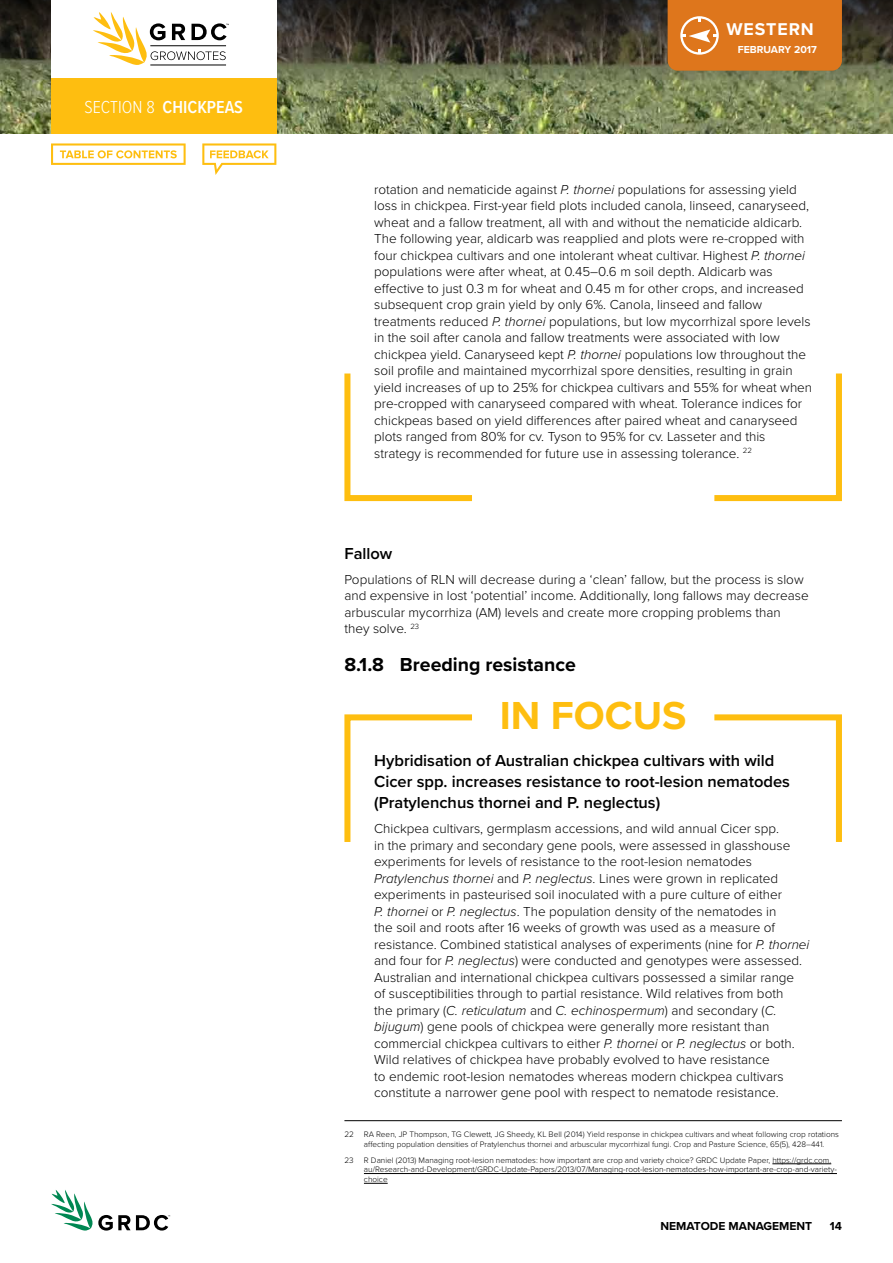
<style>
.page{position:relative;width:893px;height:1263px;background:#fff}
.page>*{position:absolute;margin:0;border:0;box-sizing:border-box;transform-origin:0 0}
.t1{font:700 40.5px "Proxima Nova";color:#febe10}
.t2{font:700 19.5px "Proxima Nova";color:#000}
.t3{font:600 18px "Proxima Nova Cond";color:#fff}
.t4{font:700 17.7px "Proxima Nova";letter-spacing:.05em;color:#fff}
.t5{font:600 16.5px/21px "Proxima Nova";color:#000}
.t6{font:300 13.5px/16.5px "Proxima Nova";color:#000}
.t7{font:700 12px "Proxima Nova";color:#000}
.t8{font:700 10.5px "Proxima Nova";color:#fff}
.t9{font:300 8.25px/9.8px "Proxima Nova";color:#000;text-align:center}
.s1{font-weight:300}
.s2{font-style:italic}
</style>
<div class="page">
<img style="left:0;top:117px;width:893px;height:16px">
<svg style="left:0;top:0;width:893px;height:117px;background:#595c41"></svg>
<svg style="left:51px;top:1190px;width:119px;height:41px"></svg>
<div style="left:51px;top:0;width:225px;height:81px;background:#fff"></div>
<div style="left:51px;top:78px;width:225px;height:55px;background:#febe10"></div>
<div style="left:668px;top:0;width:174px;height:71px;background:#de761c"></div>
<hr style="left:150px;top:65px;width:76px;height:1px;background:#000">
<svg style="left:93px;top:12px;width:136px;height:53px"></svg>
<svg style="left:344px;top:373px;width:128px;height:128px"></svg>
<svg style="left:714px;top:373px;width:128px;height:128px"></svg>
<svg style="left:344px;top:714px;width:128px;height:128px"></svg>
<svg style="left:714px;top:714px;width:128px;height:128px"></svg>
<hr style="left:344px;top:1120px;width:498px;height:1px;background:#000">
<hr style="left:772px;top:1163px;width:59px;height:1px;background:#000">
<hr style="left:364px;top:1173px;width:473px;height:1px;background:#000">
<svg style="left:364px;top:1183px;width:24px;height:1px"></svg>
<svg style="left:51px;top:143px;width:135px;height:22px"></svg>
<svg style="left:202px;top:143px;width:74px;height:32px"></svg>
<h3 class="t3" style="left:84px;top:94px;width:89px"><span class="s1">SECTION 8</span> CHICKPEAS</h3>
<h3 class="t4" style="left:726px;top:19px;width:89px">WESTERN</h3>
<p class="t8" style="left:738px;top:41px;width:81px">FEBRUARY 2017</p>
<p class="t6" style="left:374px;top:180px;width:440px">rotation and nematicide against <span class="s2">P. thornei</span> populations for assessing yield loss in chickpea. First-year field plots included canola, linseed, canaryseed, wheat and a fallow treatment, all with and without the nematicide aldicarb.<br>The following year, aldicarb was reapplied and plots were re-cropped with four chickpea cultivars and one intolerant wheat cultivar. Highest <span class="s2">P. thornei </span>populations were after wheat, at 0.45–0.6 m soil depth. Aldicarb was effective to just 0.3 m for wheat and 0.45 m for other crops, and increased subsequent crop grain yield by only 6%. Canola, linseed and fallow treatments reduced <span class="s2">P. thornei</span> populations, but low mycorrhizal spore levels in the soil after canola and fallow treatments were associated with low chickpea yield. Canaryseed kept <span class="s2">P. thornei</span> populations low throughout the soil profile and maintained mycorrhizal spore densities, resulting in grain yield increases of up to 25% for chickpea cultivars and 55% for wheat when pre-cropped with canaryseed compared with wheat. Tolerance indices for chickpeas based on yield differences after paired wheat and canaryseed plots ranged from 80% for cv. Tyson to 95% for cv. Lasseter and this strategy is recommended for future use in assessing tolerance. <sup>22</sup></p>
<p class="t5" style="left:344px;top:542px;width:49px">Fallow</p>
<p class="t6" style="left:344px;top:570px;width:466px">Populations of RLN will decrease during a ‘clean’ fallow, but the process is slow and expensive in lost ‘potential’ income. Additionally, long fallows may decrease arbuscular mycorrhiza (AM) levels and create more cropping problems than they solve. <sup>23</sup></p>
<h2 class="t2" style="left:344px;top:650px;width:233px">8.1.8 BREEDING RESISTANCE</h2>
<h1 class="t1" style="left:500px;top:692px;width:188px">IN FOCUS</h1>
<p class="t5" style="left:374px;top:750px;width:417px">Hybridisation of Australian chickpea cultivars with wild<br>Cicer spp. increases resistance to root-lesion nematodes (Pratylenchus thornei and P. neglectus)</p>
<p class="t6" style="left:374px;top:820px;width:437px">Chickpea cultivars, germplasm accessions, and wild annual Cicer spp.<br>in the primary and secondary gene pools, were assessed in glasshouse experiments for levels of resistance to the root-lesion nematodes <span class="s2">Pratylenchus thornei</span> and <span class="s2">P. neglectus</span>. Lines were grown in replicated experiments in pasteurised soil inoculated with a pure culture of either<br><span class="s2">P. thornei</span> or <span class="s2">P. neglectus</span>. The population density of the nematodes in<br>the soil and roots after 16 weeks of growth was used as a measure of resistance. Combined statistical analyses of experiments (nine for <span class="s2">P. thornei </span>and four for <span class="s2">P. neglectus</span>) were conducted and genotypes were assessed.<br>Australian and international chickpea cultivars possessed a similar range<br>of susceptibilities through to partial resistance. Wild relatives from both<br>the primary (<span class="s2">C. reticulatum</span> and <span class="s2">C. echinospermum</span>) and secondary (<span class="s2">C. bijugum</span>) gene pools of chickpea were generally more resistant than commercial chickpea cultivars to either <span class="s2">P. thornei</span> or <span class="s2">P. neglectus</span> or both.<br>Wild relatives of chickpea have probably evolved to have resistance<br>to endemic root-lesion nematodes whereas modern chickpea cultivars constitute a narrower gene pool with respect to nematode resistance.</p>
<p class="t9" style="left:344px;top:1129px;width:496px">22 RA Reen, JP Thompson, TG Clewett, JG Sheedy, KL Bell (2014) Yield response in chickpea cultivars and wheat following crop rotations affecting population densities of Pratylenchus thornei and arbuscular mycorrhizal fungi. Crop and Pasture Science, 65(5), 428–441.</p>
<p class="t9" style="left:364px;top:1154px;width:474px;text-align:left;text-indent:-20px">23 R Daniel (2013) Managing root-lesion nematodes: how important are crop and variety choice? GRDC Update Paper, https://grdc.com. au/Research-and-Development/GRDC-Update-Papers/2013/07/Managing-root-lesion-nematodes-how-important-are-crop-and-variety&shy;choice</p>
<p class="t7" style="left:660px;top:1217px;width:153px">NEMATODE MANAGEMENT</p>
<p class="t7" style="left:830px;top:1217px;width:14px">14</p>
</div>
